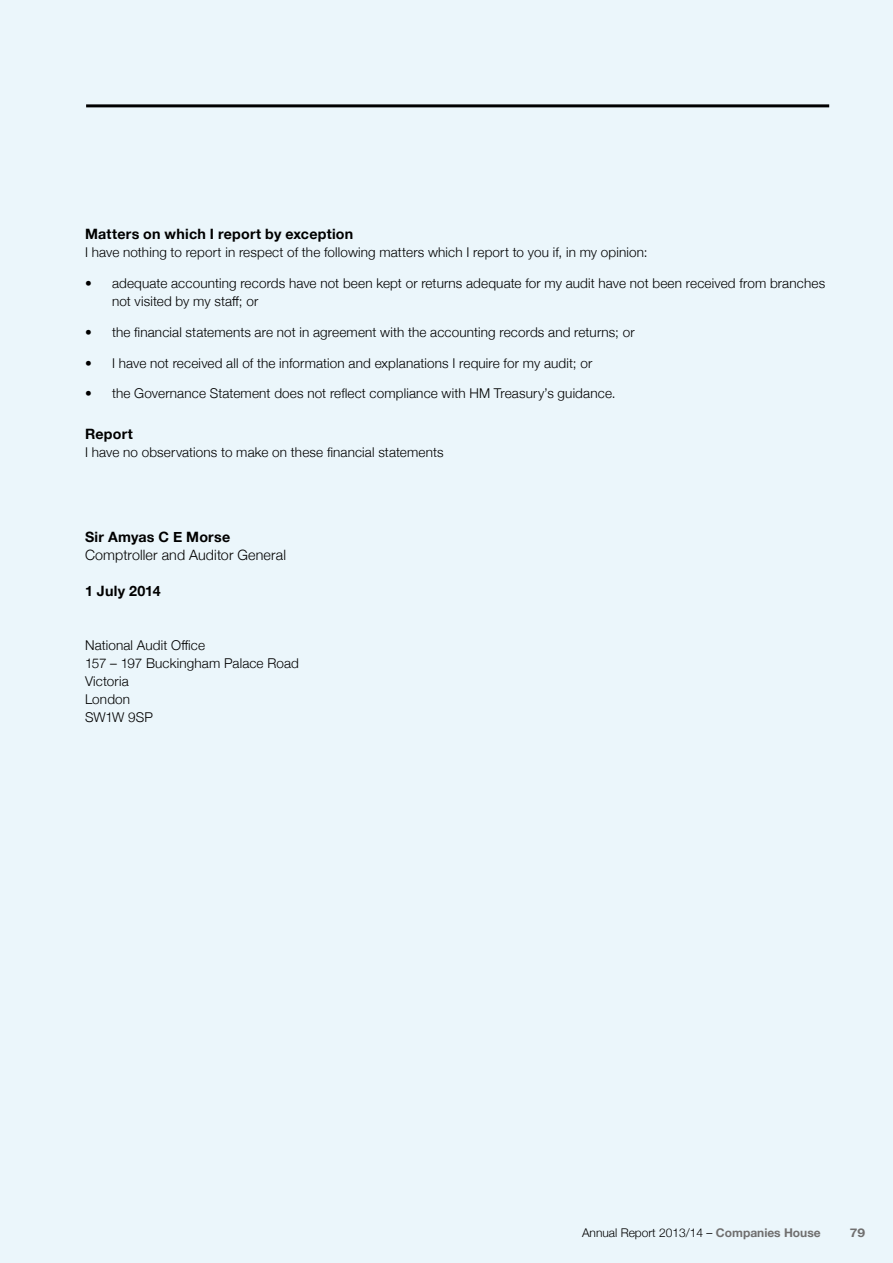
<style>
.page{position:relative;width:893px;height:1263px;background:#ebf6fb}
.page>*{position:absolute;margin:0;border:0;box-sizing:border-box;transform-origin:0 0}
.Title_Style{font:700 14.25px "Helvetica Neue";letter-spacing:.015em;color:#000}
.Body_Text{font:300 14.25px "Helvetica Neue";letter-spacing:.01em;color:#000}
.Body_Text-2{font:700 14.25px "Helvetica Neue";letter-spacing:.015em;color:#000}
.Body_Text-3{font:300 13.5px/18px "Helvetica Neue";letter-spacing:.01em;color:#000}
.t1{font:300 12px "Helvetica Neue";color:#000}
.t2{font:700 12px "Helvetica Neue";color:#706f6f;scale:1.15 1}
.s1{font-weight:700;color:#706f6f}
</style>
<div class="page">
<hr style="left:86px;top:104px;width:743px;height:3px;background:#000">
<p class="Title_Style" style="left:85px;top:223px;width:270px">Matters on which I report by exception</p>
<p class="Body_Text-3" style="left:85px;top:243px;width:564px">I have nothing to report in respect of the following matters which I report to you if, in my opinion:</p>
<p class="Body_Text-3" style="left:112px;top:273px;width:715px;text-indent:-27px">• adequate accounting records have not been kept or returns adequate for my audit have not been received from branches not visited by my staff; or</p>
<p class="Body_Text-3" style="left:85px;top:322px;width:551px">• the financial statements are not in agreement with the accounting records and returns; or</p>
<p class="Body_Text-3" style="left:85px;top:353px;width:509px">• I have not received all of the information and explanations I require for my audit; or</p>
<p class="Body_Text-3" style="left:85px;top:384px;width:532px">• the Governance Statement does not reflect compliance with HM Treasury’s guidance.</p>
<p class="Title_Style" style="left:85px;top:423px;width:49px">Report</p>
<p class="Body_Text-3" style="left:85px;top:442px;width:360px">I have no observations to make on these financial statements</p>
<p class="Body_Text-2" style="left:85px;top:526px;width:147px">Sir Amyas C E Morse</p>
<p class="Body_Text" style="left:85px;top:543px;width:202px">Comptroller and Auditor General</p>
<p class="Body_Text-2" style="left:85px;top:580px;width:77px">1 July 2014</p>
<p class="Body_Text-3" style="left:85px;top:635px;width:121px">National Audit Office</p>
<p class="Body_Text-3" style="left:85px;top:653px;width:215px">157 – 197 Buckingham Palace Road</p>
<p class="Body_Text-3" style="left:85px;top:671px;width:45px">Victoria</p>
<p class="Body_Text-3" style="left:85px;top:689px;width:47px">London</p>
<p class="Body_Text-3" style="left:85px;top:707px;width:69px">SW1W 9SP</p>
<p class="t1" style="left:582px;top:1223px;width:240px">Annual Report 2013/14 – <span class="s1">Companies House</span></p>
<p class="t2" style="left:850px;top:1224px;width:15px">79</p>
</div>
